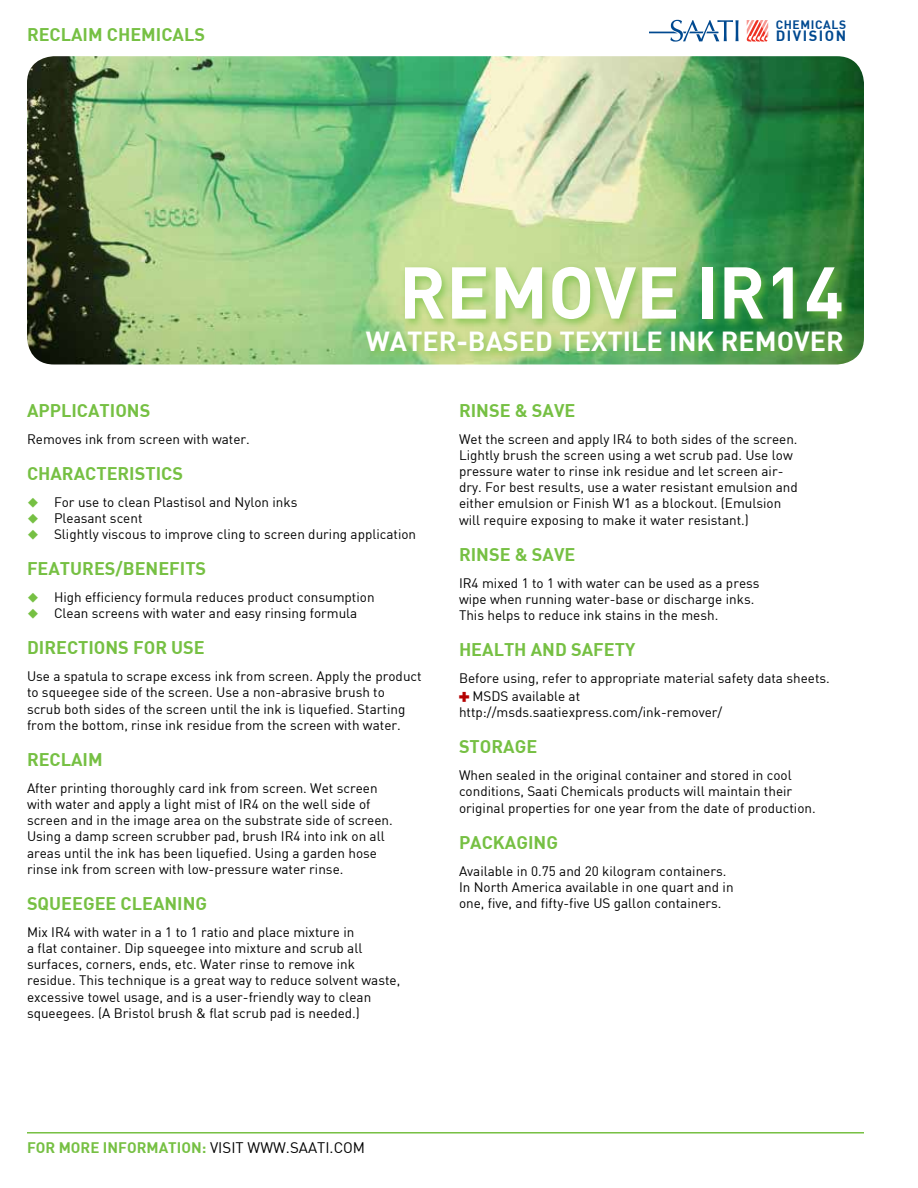
<style>
.page{position:relative;width:918px;height:1188px;background:#fff}
.page>*{position:absolute;margin:0;border:0;box-sizing:border-box;transform-origin:0 0}
.t1{font:72px "DIN Bold";color:#fff}
.t2{font:27px "DIN Bold";color:#fff}
.t3{font:18px "DIN Bold";color:#76c043}
.t4{font:15px "DIN Bold";color:#76c043}
.t5{font:15px "DIN";color:#000}
.t6{font:14.7px "DIN Bold";letter-spacing:.1em;color:#004990}
.t7{font:13.5px/16.2px "DIN";color:#000}
.t8{font:12px "DIN Bold";letter-spacing:.055em;color:#004990}
.s1{font-family:"DIN";color:#000}
</style>
<div class="page">
<img style="left:27px;top:56px;width:837px;height:308px">
<div style="left:362px;top:263px;width:491px;height:99px;background:#76c043;opacity:.75"></div>
<svg style="left:650px;top:20px;width:89px;height:22px"></svg>
<svg style="left:746px;top:20px;width:22px;height:22px"></svg>
<hr style="left:27px;top:1132px;width:837px;height:2px;background:#76c043">
<h3 class="t3" style="left:27px;top:23px;width:180px">RECLAIM CHEMICALS</h3>
<p class="t8" style="left:776px;top:16px;width:72px">CHEMICALS</p>
<p class="t6" style="left:776px;top:26px;width:72px">DIVISION</p>
<h1 class="t1" style="left:399px;top:246px;width:446px">REMOVE IR14</h1>
<h2 class="t2" style="left:366px;top:324px;width:476px">WATER-BASED TEXTILE INK REMOVER</h2>
<h3 class="t3" style="left:27px;top:398px;width:125px">APPLICATIONS</h3>
<p class="t7" style="left:27px;top:430px;width:224px">Removes ink from screen with water.</p>
<h3 class="t3" style="left:27px;top:461px;width:158px">CHARACTERISTICS</h3>
<p class="t7" style="left:54px;top:493px;width:364px">For use to clean Plastisol and Nylon inks<br>Pleasant scent<br>Slightly viscous to improve cling to screen during application</p>
<h3 class="t3" style="left:27px;top:557px;width:181px">FEATURES/BENEFITS</h3>
<p class="t7" style="left:54px;top:589px;width:322px">High efficiency formula reduces product consumption<br>Clean screens with water and easy rinsing formula</p>
<h3 class="t3" style="left:27px;top:636px;width:179px">DIRECTIONS FOR USE</h3>
<p class="t7" style="left:27px;top:668px;width:396px">Use a spatula to scrape excess ink from screen. Apply the product to squeegee side of the screen. Use a non-abrasive brush to scrub both sides of the screen until the ink is liquefied. Starting from the bottom, rinse ink residue from the screen with water.</p>
<h3 class="t3" style="left:27px;top:747px;width:77px">RECLAIM</h3>
<p class="t7" style="left:27px;top:779px;width:367px">After printing thoroughly card ink from screen. Wet screen with water and apply a light mist of IR4 on the well side of screen and in the image area on the substrate side of screen.<br>Using a damp screen scrubber pad, brush IR4 into ink on all areas until the ink has been liquefied. Using a garden hose rinse ink from screen with low-pressure water rinse.</p>
<h3 class="t3" style="left:27px;top:891px;width:182px">SQUEEGEE CLEANING</h3>
<p class="t7" style="left:27px;top:923px;width:375px">Mix IR4 with water in a 1 to 1 ratio and place mixture in<br>a flat container. Dip squeegee into mixture and scrub all surfaces, corners, ends, etc. Water rinse to remove ink residue. This technique is a great way to reduce solvent waste, excessive towel usage, and is a user-friendly way to clean squeegees. (A Bristol brush &amp; flat scrub pad is needed.)</p>
<h3 class="t3" style="left:459px;top:398px;width:118px">RINSE &amp; SAVE</h3>
<p class="t7" style="left:459px;top:430px;width:340px">Wet the screen and apply IR4 to both sides of the screen.<br>Lightly brush the screen using a wet scrub pad. Use low pressure water to rinse ink residue and let screen air&shy;dry. For best results, use a water resistant emulsion and either emulsion or Finish W1 as a blockout. (Emulsion will require exposing to make it water resistant.)</p>
<h3 class="t3" style="left:459px;top:542px;width:118px">RINSE &amp; SAVE</h3>
<p class="t7" style="left:459px;top:574px;width:302px">IR4 mixed 1 to 1 with water can be used as a press wipe when running water-base or discharge inks.<br>This helps to reduce ink stains in the mesh.</p>
<h3 class="t3" style="left:459px;top:638px;width:178px">HEALTH AND SAFETY</h3>
<p class="t7" style="left:473px;top:669px;width:359px;line-height:18px;text-indent:-14px">Before using, refer to appropriate material safety data sheets.<br>MSDS available at</p>
<p class="t7" style="left:459px;top:704px;width:265px">http://msds.saatiexpress.com/ink-remover/</p>
<h3 class="t3" style="left:459px;top:735px;width:80px">STORAGE</h3>
<p class="t7" style="left:459px;top:767px;width:358px">When sealed in the original container and stored in cool conditions, Saati Chemicals products will maintain their original properties for one year from the date of production.</p>
<h3 class="t3" style="left:459px;top:830px;width:101px">PACKAGING</h3>
<p class="t7" style="left:459px;top:862px;width:276px">Available in 0.75 and 20 kilogram containers.<br>In North America available in one quart and in one, five, and fifty-five US gallon containers.</p>
<p class="t4" style="left:27px;top:1137px;width:199px">FOR MORE INFORMATION: <span class="s1">visit</span></p>
<p class="t5" style="left:248px;top:1138px;width:14px">www</p>
<p class="t5" style="left:286px;top:1138px;width:13px">.saati</p>
<p class="t5" style="left:330px;top:1138px;width:34px">.com</p>
</div>
